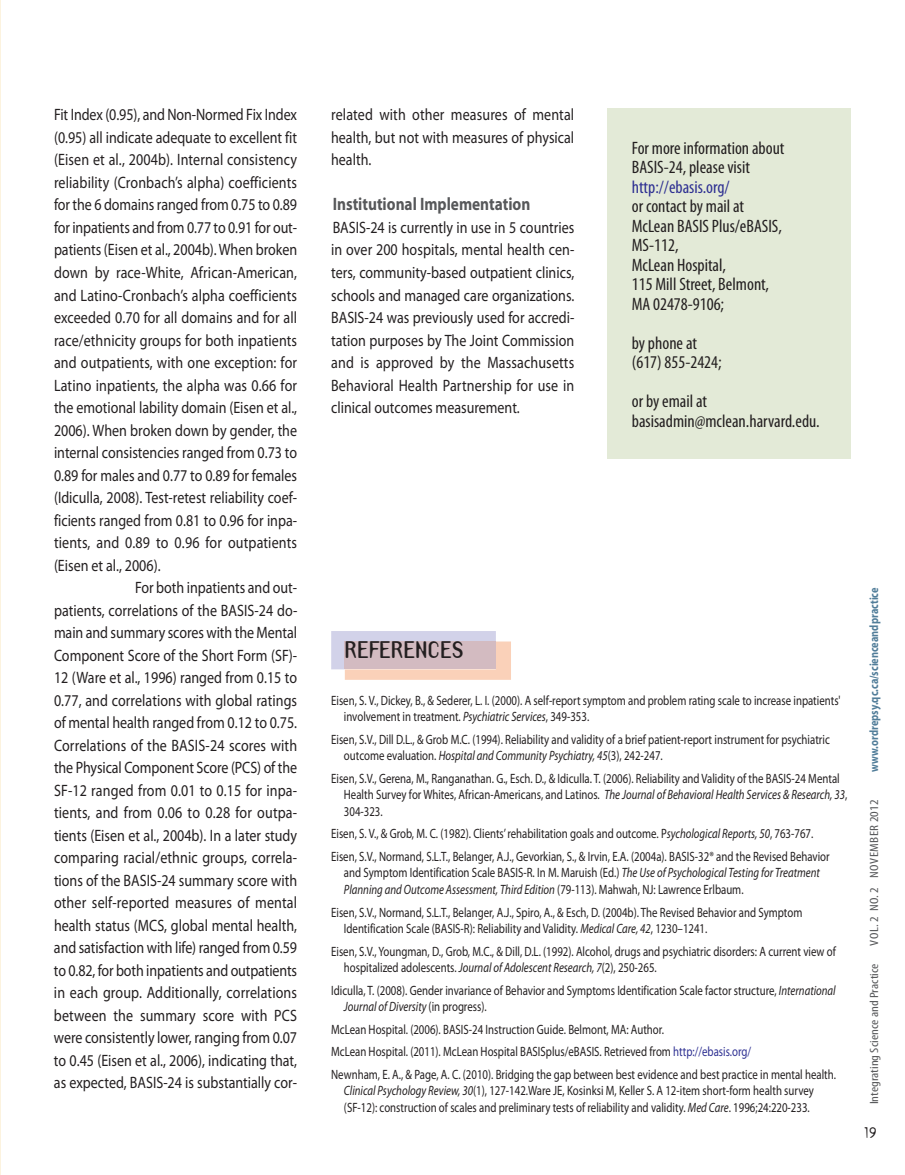
<style>
.page{position:relative;width:905px;height:1175px;background:#fff}
.page>*{position:absolute;margin:0;border:0;box-sizing:border-box;transform-origin:0 0}
.t1{font:700 21px "Template Gothic";color:#231f20}
.t2{font:condensed 18px/19.5px "Myriad Pro";color:#231f20}
.t3{font:700 18px "Myriad Pro";color:#57585a;scale:.85 1}
.t4{font:condensed 18px "Myriad Pro";color:#2e3092}
.t5{font:16.5px/22.5px "Myriad Pro";color:#231f20;text-align:justify;scale:.85 1}
.t6{font:15px "Template Gothic";color:#231f20}
.t7{font:13.5px/16.5px "Myriad Pro";color:#231f20;scale:.8 1}
.t8{font:700 12.15px "Myriad Pro";color:#517d99;scale:.85 1}
.t9{font:condensed 12px "Myriad Pro";color:#57585a;scale:1.2 1}
.t10{font:condensed 12px "Myriad Pro";letter-spacing:.03em;color:#57585a;scale:1.2 1}
.s1{font-style:italic}
.s2{color:#2e3092}
</style>
<div class="page">
<hr style="left:0;top:0;width:1px;height:1174px;background:#fcf3df">
<svg style="left:331px;top:631px;width:180px;height:49px;background:#e8d5d4"></svg>
<div style="left:345px;top:641px;width:151px;height:28px;background:#d3bbc1"></div>
<div style="left:608px;top:108px;width:242px;height:350px;background:#e3ead7"></div>
<p class="t5" style="left:54px;top:105px;width:287px">Fit Index (0.95), and Non-Normed Fix Index</p>
<p class="t5" style="left:54px;top:127px;width:287px">(0.95) all indicate adequate to excellent fit</p>
<p class="t5" style="left:54px;top:150px;width:287px">(Eisen et al., 2004b). Internal consistency</p>
<p class="t5" style="left:54px;top:172px;width:287px">reliability (Cronbach’s alpha) coefficients</p>
<p class="t5" style="left:54px;top:195px;width:287px">for the 6 domains ranged from 0.75 to 0.89</p>
<p class="t5" style="left:54px;top:217px;width:287px">for inpatients and from 0.77 to 0.91 for out-</p>
<p class="t5" style="left:54px;top:240px;width:287px">patients (Eisen et al., 2004b). When broken</p>
<p class="t5" style="left:54px;top:262px;width:287px">down by race-White, African-American,</p>
<p class="t5" style="left:54px;top:285px;width:287px">and Latino-Cronbach’s alpha coefficients</p>
<p class="t5" style="left:54px;top:307px;width:287px">exceeded 0.70 for all domains and for all</p>
<p class="t5" style="left:54px;top:330px;width:287px">race/ethnicity groups for both inpatients</p>
<p class="t5" style="left:54px;top:352px;width:287px">and outpatients, with one exception: for</p>
<p class="t5" style="left:54px;top:375px;width:287px">Latino inpatients, the alpha was 0.66 for</p>
<p class="t5" style="left:54px;top:397px;width:287px">the emotional lability domain (Eisen et al.,</p>
<p class="t5" style="left:54px;top:420px;width:287px">2006). When broken down by gender, the</p>
<p class="t5" style="left:54px;top:442px;width:287px">internal consistencies ranged from 0.73 to</p>
<p class="t5" style="left:54px;top:465px;width:287px">0.89 for males and 0.77 to 0.89 for females</p>
<p class="t5" style="left:54px;top:487px;width:287px">(Idiculla, 2008). Test-retest reliability coef-</p>
<p class="t5" style="left:54px;top:510px;width:287px">ficients ranged from 0.81 to 0.96 for inpa-</p>
<p class="t5" style="left:54px;top:532px;width:287px">tients, and 0.89 to 0.96 for outpatients</p>
<p class="t5" style="left:54px;top:555px;width:127px">(Eisen et al., 2006).</p>
<p class="t5" style="left:135px;top:577px;width:192px">For both inpatients and out-</p>
<p class="t5" style="left:54px;top:600px;width:288px">patients, correlations of the BASIS-24 do-</p>
<p class="t5" style="left:54px;top:622px;width:287px">main and summary scores with the Mental</p>
<p class="t5" style="left:54px;top:645px;width:287px">Component Score of the Short Form (SF)-</p>
<p class="t5" style="left:54px;top:667px;width:287px">12 (Ware et al., 1996) ranged from 0.15 to</p>
<p class="t5" style="left:54px;top:690px;width:287px">0.77, and correlations with global ratings</p>
<p class="t5" style="left:54px;top:712px;width:287px">of mental health ranged from 0.12 to 0.75.</p>
<p class="t5" style="left:54px;top:735px;width:287px">Correlations of the BASIS-24 scores with</p>
<p class="t5" style="left:54px;top:757px;width:287px">the Physical Component Score (PCS) of the</p>
<p class="t5" style="left:54px;top:780px;width:287px">SF-12 ranged from 0.01 to 0.15 for inpa-</p>
<p class="t5" style="left:54px;top:802px;width:287px">tients, and from 0.06 to 0.28 for outpa-</p>
<p class="t5" style="left:54px;top:825px;width:287px">tients (Eisen et al., 2004b). In a later study</p>
<p class="t5" style="left:54px;top:847px;width:287px">comparing racial/ethnic groups, correla-</p>
<p class="t5" style="left:54px;top:870px;width:287px">tions of the BASIS-24 summary score with</p>
<p class="t5" style="left:54px;top:892px;width:287px">other self-reported measures of mental</p>
<p class="t5" style="left:54px;top:915px;width:287px">health status (MCS, global mental health,</p>
<p class="t5" style="left:54px;top:937px;width:287px">and satisfaction with life) ranged from 0.59</p>
<p class="t5" style="left:54px;top:960px;width:287px">to 0.82, for both inpatients and outpatients</p>
<p class="t5" style="left:54px;top:982px;width:287px">in each group. Additionally, correlations</p>
<p class="t5" style="left:54px;top:1005px;width:287px">between the summary score with PCS</p>
<p class="t5" style="left:54px;top:1027px;width:287px">were consistently lower, ranging from 0.07</p>
<p class="t5" style="left:54px;top:1050px;width:287px">to 0.45 (Eisen et al., 2006), indicating that,</p>
<p class="t5" style="left:54px;top:1072px;width:287px">as expected, BASIS-24 is substantially cor-</p>
<p class="t5" style="left:331px;top:105px;width:287px">related with other measures of mental health, but not with measures of physical health.</p>
<p class="t3" style="left:332px;top:198px;width:234px">Institutional Implementation</p>
<p class="t5" style="left:331px;top:217px;width:287px">BASIS-24 is currently in use in 5 countries in over 200 hospitals, mental health cen&shy;ters, community-based outpatient clinics, schools and managed care organizations.<br>BASIS-24 was previously used for accredi&shy;tation purposes by The Joint Commission and is approved by the Massachusetts Behavioral Health Partnership for use in clinical outcomes measurement.</p>
<p class="t2" style="left:631px;top:140px;width:154px">For more information about bASIS-24, please visit</p>
<p class="t4" style="left:632px;top:180px;width:99px">http://ebasis.org/</p>
<p class="t2" style="left:631px;top:198px;width:152px">or contact by mail at mclean bASIS Plus/ebASIS, mS-112,<br>mclean Hospital,<br>115 mill Street, belmont, mA 02478-9106;</p>
<p class="t2" style="left:632px;top:335px;width:91px">by phone at (617) 855-2424;</p>
<p class="t2" style="left:631px;top:393px;width:189px">or by email at basisadmin@mclean.harvard.edu.</p>
<p class="t1" style="left:344px;top:639px;width:121px">REFERENCES</p>
<p class="t7" style="left:344px;top:693px;width:622px;text-indent:-13px">Eisen, S. V., Dickey, B., &amp; Sederer, L. I. (2000). A self-report symptom and problem rating scale to increase inpatients' involvement in treatment. <span class="s1">Psychiatric Services</span>, 349-353.</p>
<p class="t7" style="left:344px;top:732px;width:609px;text-indent:-13px">Eisen, S.V., Dill D.L., &amp; Grob M.C. (1994). Reliability and validity of a brief patient-report instrument for psychiatric outcome evaluation. <span class="s1">Hospital and Community Psychiatry, 45</span>(3), 242-247.</p>
<p class="t7" style="left:344px;top:771px;width:630px;text-indent:-13px">Eisen, S.V., Gerena, M., Ranganathan. G., Esch. D., &amp; Idiculla. T. (2006). Reliability and Validity of the BASIS-24 Mental<br>Health Survey for Whites, African-Americans, and Latinos. <span class="s1">The Journal of Behavioral Health Services &amp; Research, 33</span>,<br>304-323.</p>
<p class="t7" style="left:331px;top:823px;width:624px;line-height:22.5px">Eisen, S. V., &amp; Grob, M. C. (1982). Clients’rehabilitation goals and outcome. P<span class="s1">sychological Reports, 50</span>, 763-767.<br>Eisen, S.V., Normand, S.L.T., Belanger, A.J., Gevorkian, S., &amp; Irvin, E.A. (2004a). BASIS-32® and the Revised Behavior</p>
<p class="t7" style="left:344px;top:865px;width:596px">and Symptom Identification Scale BASIS-R. In M. Maruish (Ed.) <span class="s1">The Use of Psychological Testing for Treatment<br>Planning and Outcome Assessment, Third Edition</span> (79-113). Mahwah, NJ: Lawrence Erlbaum.</p>
<p class="t7" style="left:344px;top:904px;width:574px;text-indent:-13px">Eisen, S.V., Normand, S.L.T., Belanger, A.J., Spiro, A., &amp; Esch, D. (2004b). The Revised Behavior and Symptom<br>Identification Scale (BASIS-R): Reliability and Validity. <span class="s1">Medical Care, 42</span>, 1230–1241.</p>
<p class="t7" style="left:344px;top:943px;width:616px;text-indent:-13px">Eisen, S.V., Youngman, D., Grob, M.C., &amp; Dill, D.L. (1992). Alcohol, drugs and psychiatric disorders: A current view of hospitalized adolescents. <span class="s1">Journal of Adolescent Research, 7</span>(2), 250-265.</p>
<p class="t7" style="left:344px;top:982px;width:616px;text-indent:-13px">Idiculla, T. (2008). Gender invariance of Behavior and Symptoms Identification Scale factor structure, <span class="s1">International<br>Journal of Diversity</span> (in progress).</p>
<p class="t7" style="left:331px;top:1018px;width:632px;line-height:22.5px">McLean Hospital. (2006). BASIS-24 Instruction Guide. Belmont, MA: Author.<br>McLean Hospital. (2011). McLean Hospital BASISplus/eBASIS. Retrieved from <span class="s2">http://ebasis.org/<br></span>Newnham, E. A., &amp; Page, A. C. (2010). Bridging the gap between best evidence and best practice in mental health.</p>
<p class="t7" style="left:344px;top:1083px;width:589px"><span class="s1">Clinical Psychology Review, 30</span>(1), 127-142.Ware JE, Kosinksi M, Keller S. A 12-item short-form health survey (SF-12): construction of scales and preliminary tests of reliability and validity. <span class="s1">Med Care</span>. 1996;24:220-233.</p>
<p class="t8" style="left:869px;top:772px;width:219px;rotate:-90deg">www.ordrepsy.qc.ca/scienceandpractice</p>
<p class="t10" style="left:869px;top:945px;width:123px;rotate:-90deg">Vol.2 no.2 noVember 2012</p>
<p class="t9" style="left:869px;top:1104px;width:119px;rotate:-90deg">Integrating Science and Practice</p>
<p class="t6" style="left:864px;top:1124px;width:15px">19</p>
</div>
